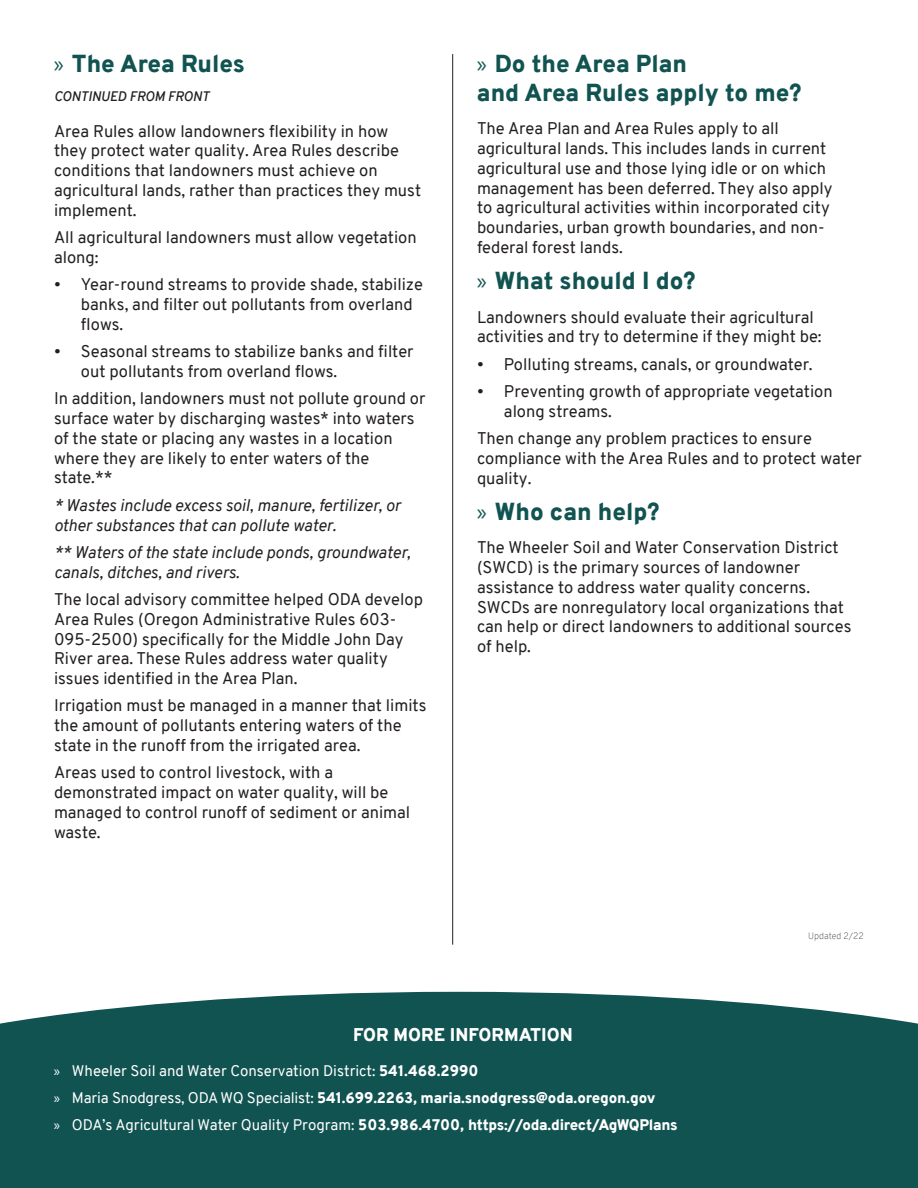
<style>
.page{position:relative;width:918px;height:1188px;background:#fff}
.page>*{position:absolute;margin:0;border:0;box-sizing:border-box;transform-origin:0 0}
.t1{font:900 24px/28.8px "Overpass";color:#105351}
.t2{font:900 18px "Overpass";color:#fff}
.t3{font:16.5px/19.8px "Overpass";color:#231f20}
.t4{font:italic 16.5px/19.8px "Overpass";color:#231f20}
.t5{font:15px/27px "Overpass";color:#fff}
.t6{font:italic 600 13.5px "Overpass";color:#231f20}
.t7{font:100 9px "Overpass";color:#231f20}
.s1{font-family:"Myriad Pro";font-weight:400}
.s2{font-family:"Myriad Pro"}
.s3{font-weight:900}
</style>
<div class="page">
<hr style="left:452px;top:54px;width:1px;height:891px;background:#231f20">
<svg style="left:0;top:992px;width:918px;height:134px;background:#215f5d"></svg>
<div style="left:0;top:1126px;width:918px;height:62px;background:#105351"></div>
<h1 class="t1" style="left:54px;top:49px;width:193px"><span class="s1">»</span> The Area Rules</h1>
<p class="t6" style="left:54px;top:87px;width:157px">CONTINUED FROM FRONT</p>
<p class="t3" style="left:54px;top:121px;width:369px">Area Rules allow landowners flexibility in how they protect water quality. Area Rules describe conditions that landowners must achieve on agricultural lands, rather than practices they must implement.</p>
<p class="t3" style="left:54px;top:228px;width:364px">All agricultural landowners must allow vegetation along:</p>
<p class="t3" style="left:81px;top:275px;width:344px;text-indent:-27px">• Year-round streams to provide shade, stabilize banks, and filter out pollutants from overland flows.</p>
<p class="t3" style="left:81px;top:342px;width:334px;text-indent:-27px">• Seasonal streams to stabilize banks and filter out pollutants from overland flows.</p>
<p class="t3" style="left:54px;top:389px;width:373px">In addition, landowners must not pollute ground or surface water by discharging wastes* into waters of the state or placing any wastes in a location where they are likely to enter waters of the state.**</p>
<p class="t4" style="left:54px;top:495px;width:348px">* Wastes include excess soil, manure, fertilizer, or other substances that can pollute water.</p>
<p class="t4" style="left:54px;top:542px;width:358px">** Waters of the state include ponds, groundwater, canals, ditches, and rivers.</p>
<p class="t3" style="left:54px;top:589px;width:371px">The local advisory committee helped ODA develop Area Rules (Oregon Administrative Rules 603- 095-2500) specifically for the Middle John Day River area. These Rules address water quality issues identified in the Area Plan.</p>
<p class="t3" style="left:54px;top:696px;width:374px">Irrigation must be managed in a manner that limits the amount of pollutants entering waters of the state in the runoff from the irrigated area.</p>
<p class="t3" style="left:54px;top:763px;width:358px">Areas used to control livestock, with a demonstrated impact on water quality, will be managed to control runoff of sediment or animal waste.</p>
<h1 class="t1" style="left:477px;top:49px;width:326px"><span class="s1">»</span> Do the Area Plan<br>and Area Rules apply to me?</h1>
<p class="t3" style="left:477px;top:119px;width:357px">The Area Plan and Area Rules apply to all agricultural lands. This includes lands in current agricultural use and those lying idle or on which management has been deferred. They also apply to agricultural activities within incorporated city boundaries, urban growth boundaries, and non&shy;federal forest lands.</p>
<h1 class="t1" style="left:477px;top:267px;width:220px"><span class="s1">»</span> What should I do?</h1>
<p class="t3" style="left:477px;top:307px;width:346px">Landowners should evaluate their agricultural activities and try to determine if they might be:</p>
<p class="t3" style="left:477px;top:354px;width:337px">• Polluting streams, canals, or groundwater.</p>
<p class="t3" style="left:504px;top:381px;width:330px;text-indent:-27px">• Preventing growth of appropriate vegetation along streams.</p>
<p class="t3" style="left:477px;top:428px;width:386px">Then change any problem practices to ensure compliance with the Area Rules and to protect water quality.</p>
<h1 class="t1" style="left:477px;top:497px;width:184px"><span class="s1">»</span> Who can help?</h1>
<p class="t3" style="left:477px;top:538px;width:376px">The Wheeler Soil and Water Conservation District (SWCD) is the primary sources of landowner assistance to address water quality concerns.<br>SWCDs are nonregulatory local organizations that can help or direct landowners to additional sources of help.</p>
<p class="t7" style="left:808px;top:930px;width:57px">Updated 2/22</p>
<p class="t2" style="left:353px;top:1022px;width:221px">FOR MORE INFORMATION</p>
<p class="t5" style="left:54px;top:1057px;width:625px"><span class="s2">»</span> Wheeler Soil and Water Conservation District: <span class="s3">541.468.2990<br></span><span class="s2">»</span> Maria Snodgress, ODA WQ Specialist: <span class="s3">541.699.2263, maria.snodgress@oda.oregon.gov<br></span><span class="s2">»</span> ODA’s Agricultural Water Quality Program: <span class="s3">503.986.4700, https://oda.direct/AgWQPlans</span></p>
</div>
